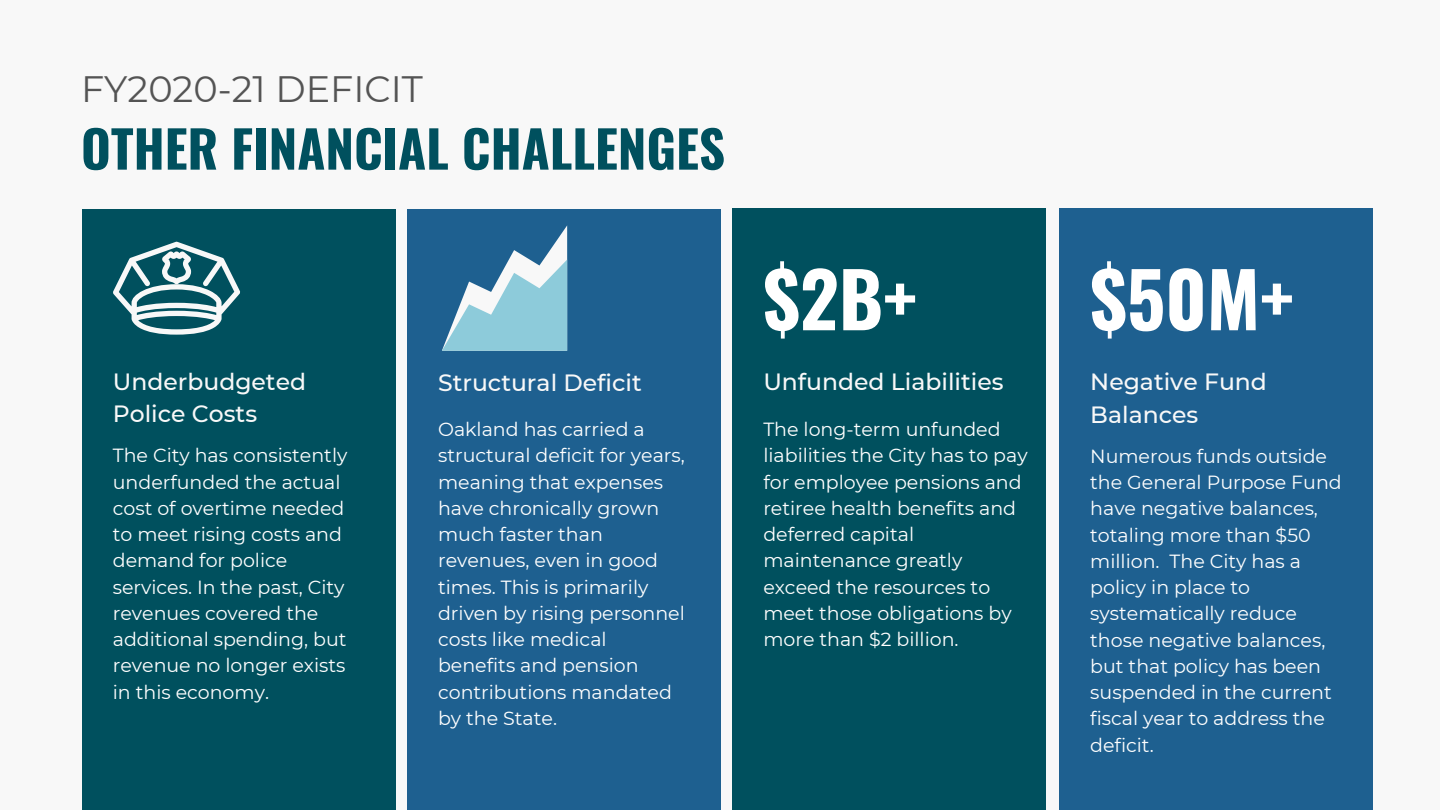
<style>
.page{position:relative;width:1440px;height:810px;background:#f8f8f8}
.page>*{position:absolute;margin:0;border:0;box-sizing:border-box;transform-origin:0 0}
.t1{font:700 75.5px "Oswald";color:#fff}
.t2{font:700 51px "Oswald";color:#00505e}
.t3{font:36.7px "Montserrat";color:#545454}
.t4{font:500 31.5px "Montserrat";color:#f8f8f8}
.t5{font:500 23.5px "Montserrat";color:#f8f8f8}
.t6{font:19px/26.2px "Montserrat";color:#fff}
</style>
<div class="page">
<div style="left:407px;top:209px;width:314px;height:601px;background:#1e6090"></div>
<div style="left:82px;top:209px;width:314px;height:601px;background:#00505e"></div>
<svg style="left:113px;top:242px;width:127px;height:93px"></svg>
<div style="left:732px;top:208px;width:314px;height:602px;background:#00505e"></div>
<div style="left:1059px;top:208px;width:314px;height:602px;background:#1e6090"></div>
<svg style="left:442px;top:226px;width:125px;height:125px"></svg>
<p class="t3" style="left:81px;top:66px;width:344px">FY2020-21 DEFICIT</p>
<p class="t2" style="left:81px;top:109px;width:646px">OTHER FINANCIAL CHALLENGES</p>
<p class="t1" style="left:763px;top:240px;width:155px">$2B+</p>
<p class="t1" style="left:1090px;top:240px;width:205px">$50M+</p>
<p class="t5" style="left:113px;top:367px;width:195px">Underbudgeted</p>
<p class="t5" style="left:113px;top:399px;width:146px">Police Costs</p>
<p class="t6" style="left:113px;top:442px;width:236px">The City has consistently underfunded the actual cost of overtime needed to meet rising costs and demand for police services. In the past, City revenues covered the additional spending, but revenue no longer exists in this economy.</p>
<p class="t5" style="left:438px;top:368px;width:205px">Structural Deficit</p>
<p class="t5" style="left:763px;top:367px;width:242px">Unfunded Liabilities</p>
<p class="t5" style="left:1090px;top:368px;width:178px">Negative Fund</p>
<p class="t5" style="left:1090px;top:400px;width:110px">Balances</p>
<p class="t6" style="left:763px;top:416px;width:266px">The long-term unfunded liabilities the City has to pay for employee pensions and retiree health benefits and deferred capital maintenance greatly exceed the resources to meet those obligations by more than $2 billion.</p>
<p class="t6" style="left:438px;top:416px;width:248px">Oakland has carried a structural deficit for years, meaning that expenses have chronically grown much faster than revenues, even in good times. This is primarily driven by rising personnel costs like medical benefits and pension contributions mandated by the State.</p>
<p class="t6" style="left:1090px;top:443px;width:253px">Numerous funds outside the General Purpose Fund have negative balances, totaling more than $50 million. The City has a policy in place to systematically reduce those negative balances, but that policy has been suspended in the current fiscal year to address the deficit.</p>
<p class="t4" style="left:1123px;top:448px;width:238px">Negative Fund</p>
<p class="t4" style="left:1169px;top:491px;width:146px">Balances</p>
<p class="t4" style="left:840px;top:452px;width:164px">Unfunded</p>
<p class="t4" style="left:850px;top:496px;width:153px">Liabilities</p>
</div>
